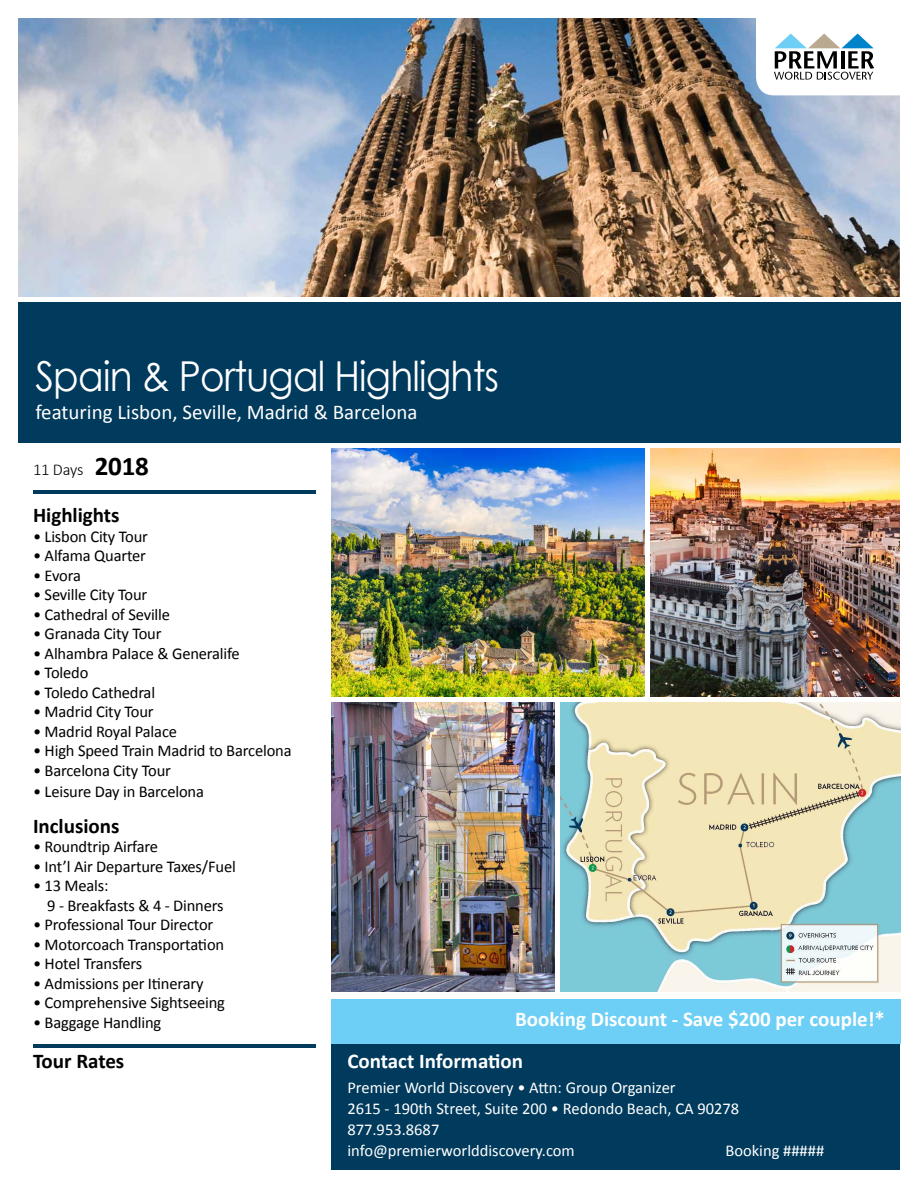
<style>
.page{position:relative;width:918px;height:1188px;background:#fff}
.page>*{position:absolute;margin:0;border:0;box-sizing:border-box;transform-origin:0 0}
.t1{font:41.25px "Century Gothic";letter-spacing:-.02em;color:#fff;scale:.91 1}
.t2{font:700 21px "Calibri";color:#fff}
.t3{font:21px "Calibri";color:#fff}
.t4{font:700 21px "Calibri";color:#000}
.t5{font:16.5px/19.5px "Calibri";letter-spacing:-.01em;color:#000}
.t6{font:16.5px/21px "Calibri";color:#fff}
.t7{font:300 16.5px "Calibri";letter-spacing:-.015em;color:#000}
.s1{font-weight:700;font-size:27px}
</style>
<div class="page">
<div style="left:331px;top:1044px;width:569px;height:126px;background:#003a5c"></div>
<img style="left:18px;top:18px;width:882px;height:279px">
<img style="left:331px;top:702px;width:569px;height:289px">
<img style="left:331px;top:448px;width:569px;height:249px">
<hr style="left:556px;top:697px;width:4px;height:294px;background:#fff">
<hr style="left:646px;top:447px;width:4px;height:252px;background:#fff">
<div style="left:331px;top:1000px;width:570px;height:44px;background:#6dcff6"></div>
<hr style="left:33px;top:490px;width:283px;height:4px;background:#003a5c">
<div style="left:18px;top:301px;width:883px;height:144px;background:#003a5c"></div>
<svg style="left:756px;top:18px;width:144px;height:77px"></svg>
<hr style="left:0;top:443px;width:918px;height:4px;background:#fff">
<div style="left:0;top:297px;width:918px;height:5px;background:#fff"></div>
<hr style="left:33px;top:1044px;width:283px;height:4px;background:#003a5c">
<h1 class="t1" style="left:35px;top:347px;width:511px">Spain &amp; Portugal Highlights</h1>
<p class="t3" style="left:35px;top:399px;width:384px">featuring Lisbon, Seville, Madrid &amp; Barcelona</p>
<p class="t7" style="left:33px;top:459px;width:117px">11 Days <span class="s1">2018</span></p>
<p class="t4" style="left:33px;top:502px;width:88px">Highlights</p>
<p class="t5" style="left:33px;top:526px;width:117px">• Lisbon City Tour</p>
<p class="t5" style="left:33px;top:546px;width:114px">• Alfama Quarter</p>
<p class="t5" style="left:33px;top:565px;width:49px">• Evora</p>
<p class="t5" style="left:33px;top:585px;width:116px">• Seville City Tour</p>
<p class="t5" style="left:33px;top:604px;width:139px">• Cathedral of Seville</p>
<p class="t5" style="left:33px;top:624px;width:130px">• Granada City Tour</p>
<p class="t5" style="left:33px;top:643px;width:208px">• Alhambra Palace &amp; Generalife</p>
<p class="t5" style="left:33px;top:663px;width:57px">• Toledo</p>
<p class="t5" style="left:33px;top:683px;width:124px">• Toledo Cathedral</p>
<p class="t5" style="left:33px;top:702px;width:122px">• Madrid City Tour</p>
<p class="t5" style="left:33px;top:722px;width:146px">• Madrid Royal Palace</p>
<p class="t5" style="left:33px;top:741px;width:260px">• High Speed Train Madrid to Barcelona</p>
<p class="t5" style="left:33px;top:761px;width:139px">• Barcelona City Tour</p>
<p class="t5" style="left:33px;top:782px;width:173px">• Leisure Day in Barcelona</p>
<p class="t4" style="left:33px;top:812px;width:88px">Inclusions</p>
<p class="t5" style="left:33px;top:837px;width:127px">• Roundtrip Airfare</p>
<p class="t5" style="left:33px;top:856px;width:204px">• Int’l Air Departure Taxes/Fuel</p>
<p class="t5" style="left:47px;top:876px;width:178px;text-indent:-14px">• 13 Meals:<br>9 - Breakfasts &amp; 4 - Dinners</p>
<p class="t5" style="left:33px;top:915px;width:182px">• Professional Tour Director</p>
<p class="t5" style="left:33px;top:934px;width:193px">• Motorcoach Transportation</p>
<p class="t5" style="left:33px;top:954px;width:111px">• Hotel Transfers</p>
<p class="t5" style="left:33px;top:974px;width:172px">• Admissions per Itinerary</p>
<p class="t5" style="left:33px;top:993px;width:193px">• Comprehensive Sightseeing</p>
<p class="t5" style="left:33px;top:1013px;width:130px">• Baggage Handling</p>
<p class="t2" style="left:515px;top:1005px;width:371px">Booking Discount - Save $200 per couple!*</p>
<p class="t4" style="left:33px;top:1048px;width:93px">Tour Rates</p>
<p class="t2" style="left:347px;top:1048px;width:177px">Contact Information</p>
<p class="t6" style="left:347px;top:1077px;width:393px">Premier World Discovery • Attn: Group Organizer<br>2615 - 190th Street, Suite 200 • Redondo Beach, CA 90278<br>877.953.8687<br>info@premierworlddiscovery.com</p>
<p class="t6" style="left:725px;top:1140px;width:100px">Booking #####</p>
</div>
